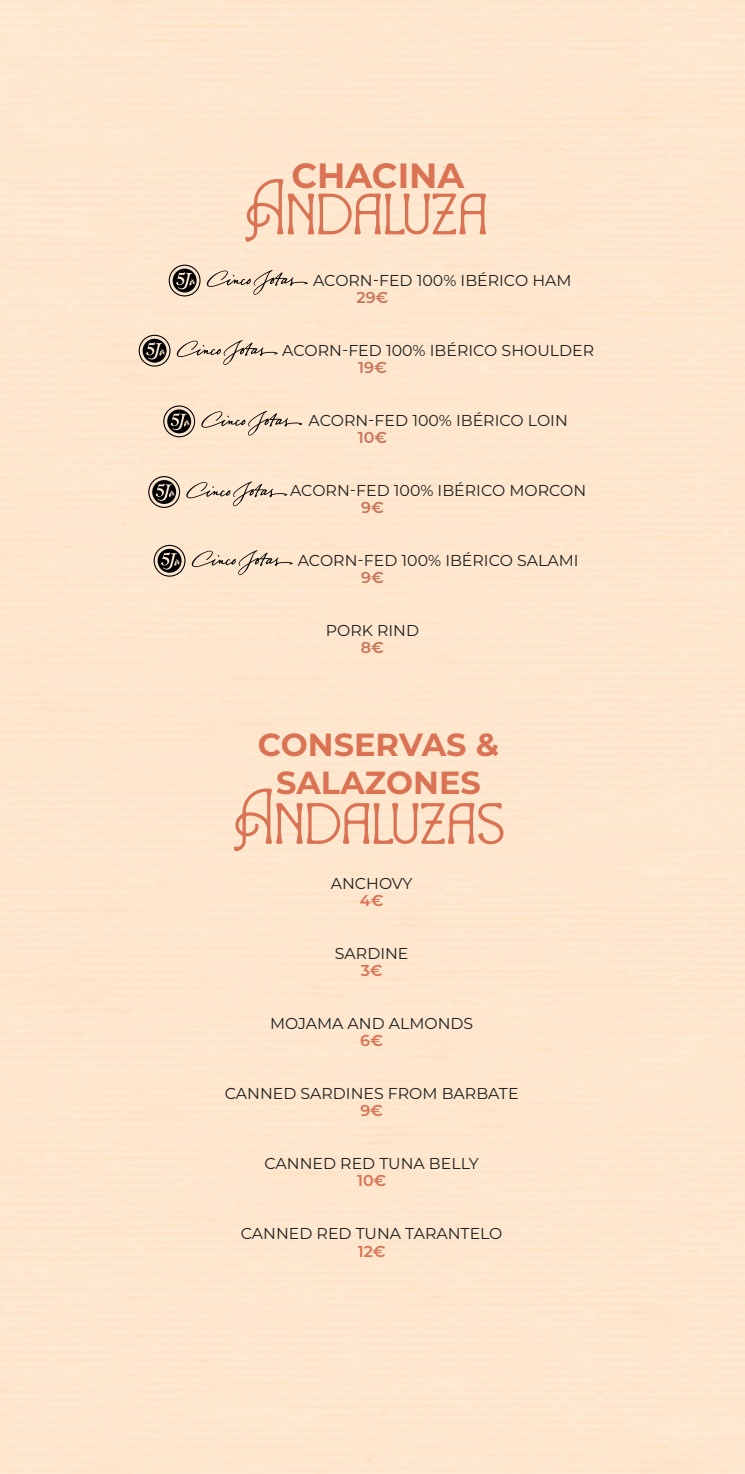
<style>
.page{position:relative;width:745px;height:1474px;background:#fff}
.page>*{position:absolute;margin:0;border:0;box-sizing:border-box;transform-origin:0 0}
.t1{font:63px "Lordranga";color:#da7354}
.t2{font:700 35px "Montserrat";color:#da7354}
.t3{font:700 32.02px/38.3px "Montserrat";color:#da7354;text-align:center}
.t4{font:15.75px "Montserrat";color:#1e201f}
.t5{font:600 15.75px "Montserrat";color:#ca755a}
.t6{font:600 15.75px "Montserrat";color:#da7354}
</style>
<div class="page">
<div style="left:0;top:0;width:744px;height:1196px;background:#fee7cd"></div>
<svg style="left:169px;top:265px;width:138px;height:31px;background:#d2bfaa"></svg>
<svg style="left:139px;top:335px;width:138px;height:31px;background:#d2beaa"></svg>
<svg style="left:163px;top:405px;width:139px;height:32px;background:#d4c0ab"></svg>
<svg style="left:148px;top:476px;width:139px;height:32px;background:#d3c0ac"></svg>
<svg style="left:153px;top:545px;width:139px;height:31px;background:#d2bfaa"></svg>
<p class="t4" style="left:151px;top:339px;width:5px">.</p>
<p class="t4" style="left:159px;top:479px;width:5px">.</p>
<p class="t4" style="left:166px;top:549px;width:5px">.</p>
<h2 class="t2" style="left:291px;top:151px;width:174px">CHACINA</h2>
<h1 class="t1" style="left:243px;top:163px;width:243px">Andaluza</h1>
<p class="t4" style="left:313px;top:269px;width:260px">ACORN-FED 100% IBÉRICO HAM</p>
<p class="t5" style="left:356px;top:286px;width:33px">29€</p>
<p class="t4" style="left:282px;top:339px;width:313px">ACORN-FED 100% IBÉRICO SHOULDER</p>
<p class="t5" style="left:358px;top:356px;width:30px">19€</p>
<p class="t4" style="left:308px;top:409px;width:260px">ACORN-FED 100% IBÉRICO LOIN</p>
<p class="t5" style="left:357px;top:426px;width:31px">10€</p>
<p class="t4" style="left:290px;top:479px;width:297px">ACORN-FED 100% IBÉRICO MORCON</p>
<p class="t5" style="left:361px;top:496px;width:24px">9€</p>
<p class="t4" style="left:297px;top:549px;width:282px">ACORN-FED 100% IBÉRICO SALAMI</p>
<p class="t5" style="left:361px;top:566px;width:24px">9€</p>
<p class="t4" style="left:325px;top:619px;width:95px">PORK RIND</p>
<p class="t5" style="left:361px;top:636px;width:25px">8€</p>
<h3 class="t3" style="left:258px;top:723px;width:242px">CONSERVAS &amp;<br>SALAZONES</h3>
<h1 class="t1" style="left:232px;top:772px;width:272px">Andaluzas</h1>
<p class="t4" style="left:330px;top:872px;width:83px">ANCHOVY</p>
<p class="t6" style="left:359px;top:889px;width:25px">4€</p>
<p class="t4" style="left:335px;top:942px;width:75px">SARDINE</p>
<p class="t6" style="left:360px;top:959px;width:23px">3€</p>
<p class="t4" style="left:270px;top:1012px;width:204px">MOJAMA AND ALMONDS</p>
<p class="t6" style="left:360px;top:1029px;width:24px">6€</p>
<p class="t4" style="left:225px;top:1082px;width:295px">CANNED SARDINES FROM BARBATE</p>
<p class="t6" style="left:360px;top:1099px;width:24px">9€</p>
<p class="t4" style="left:264px;top:1152px;width:215px">CANNED RED TUNA BELLY</p>
<p class="t6" style="left:357px;top:1169px;width:31px">10€</p>
<p class="t4" style="left:241px;top:1222px;width:263px">CANNED RED TUNA TARANTELO</p>
<p class="t6" style="left:357px;top:1239px;width:29px">12€</p>
</div>
